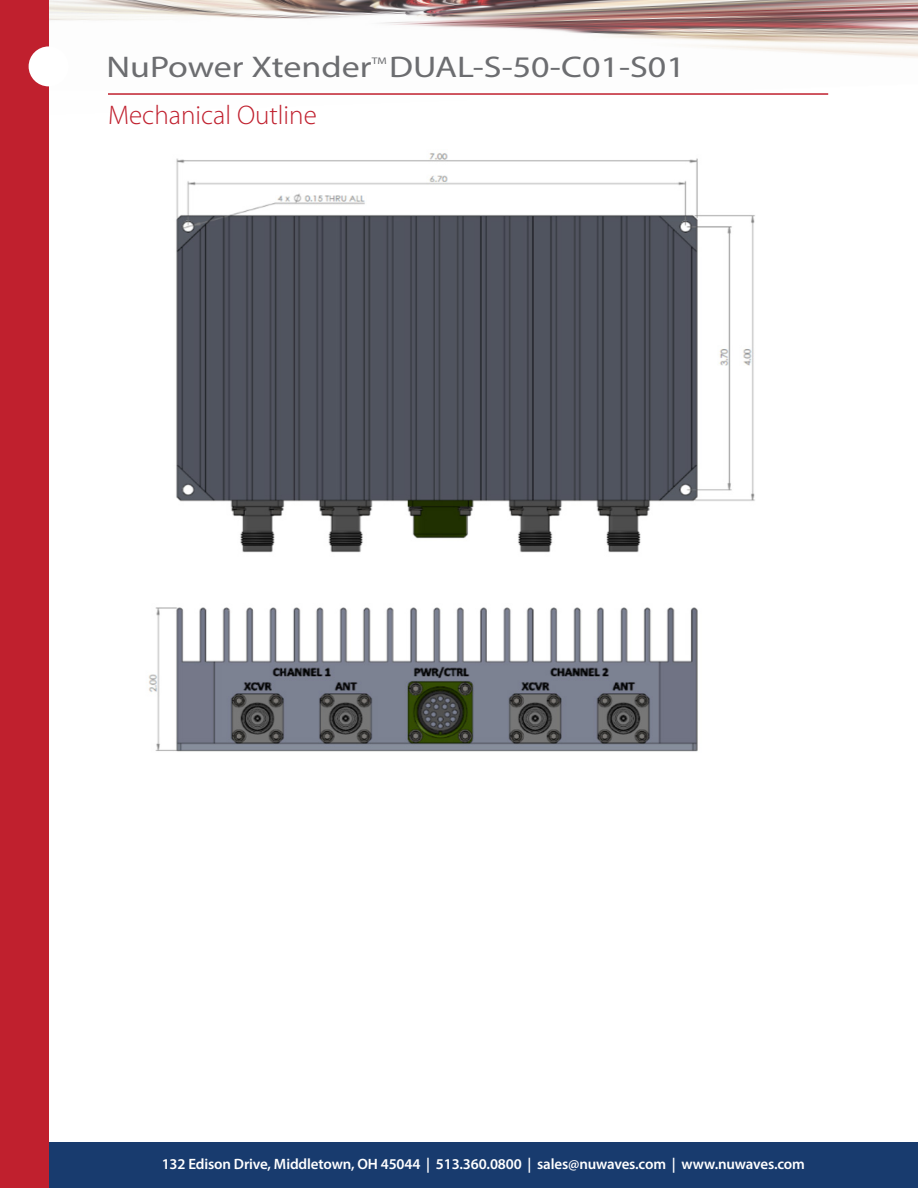
<style>
.page{position:relative;width:918px;height:1188px;background:#fff}
.page>*{position:absolute;margin:0;border:0;box-sizing:border-box;transform-origin:0 0}
.product_name{font:30px "Myriad Pro";color:#6c6d70;scale:1.2 1}
.sub_heads{font:300 27px "Myriad Pro";color:#c0202e}
.t1{font:600 15px "Myriad Pro";letter-spacing:-.01em;color:#fff}
.product_name-2{font:9.6px "Myriad Pro";color:#6c6d70;scale:1.2 1}
</style>
<div class="page">
<img style="left:49px;top:0;width:869px;height:95px">
<div style="left:37px;top:1143px;width:881px;height:45px;background:#183b6e"></div>
<div style="left:0;top:0;width:49px;height:1188px;background:#c0202e"></div>
<div style="left:29px;top:46px;width:40px;height:40px;background:#fff;border-radius:50%"></div>
<hr style="left:108px;top:93px;width:720px;height:2px;background:#c0202e">
<img style="left:149px;top:153px;width:606px;height:599px">
<p class="product_name" style="left:106px;top:48px;width:223px">NuPower Xtender</p>
<p class="product_name-2" style="left:372px;top:54px;width:14px">TM</p>
<p class="product_name" style="left:389px;top:48px;width:248px">DUAL-S-50-C01-S01</p>
<p class="sub_heads" style="left:108px;top:99px;width:210px">Mechanical Outline</p>
<p class="t1" style="left:162px;top:1155px;width:645px">132 Edison Drive, Middletown, OH 45044 | 513.360.0800 | sales@nuwaves.com | www.nuwaves.com</p>
</div>
